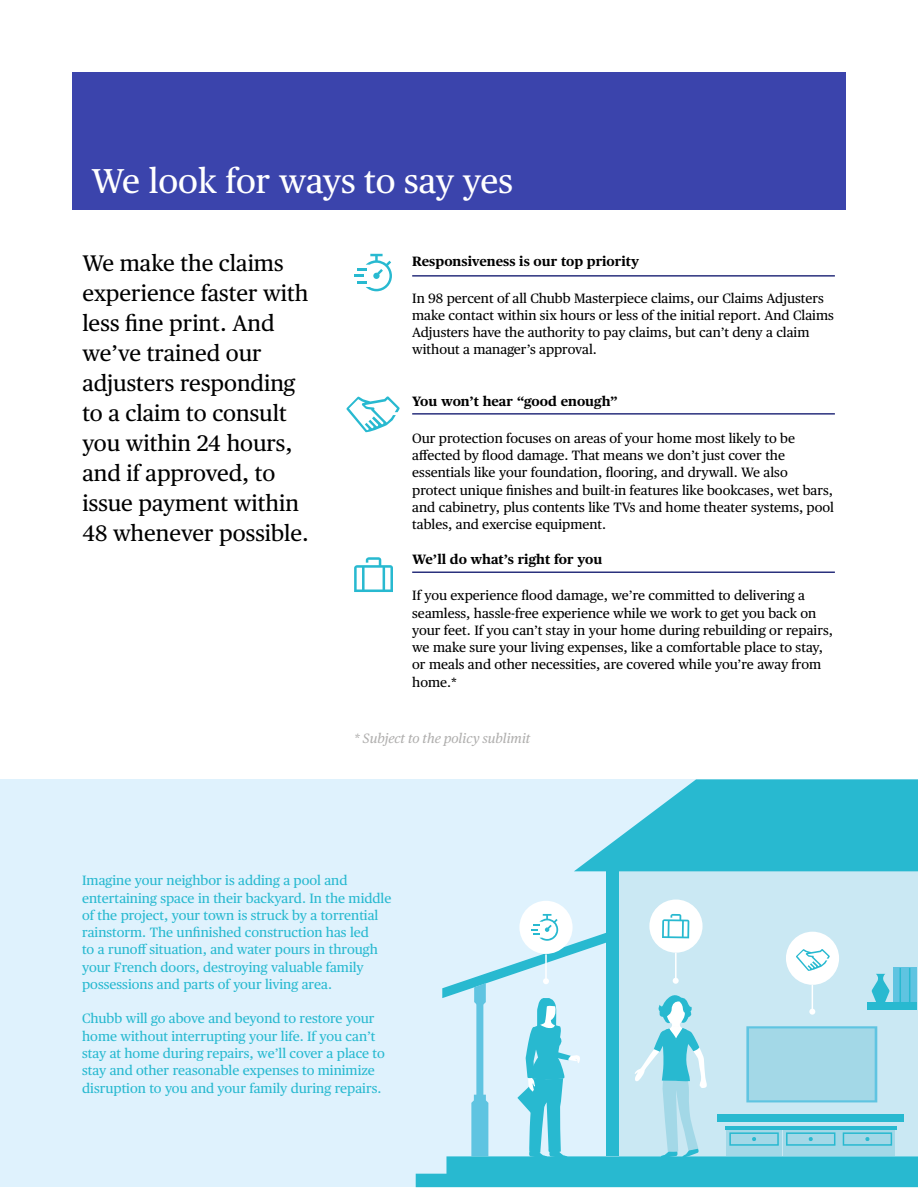
<style>
.page{position:relative;width:918px;height:1188px;background:#fff}
.page>*{position:absolute;margin:0;border:0;box-sizing:border-box;transform-origin:0 0}
.t1{font:34.5px "Chubb Publico Text";letter-spacing:-.005em;color:#fff}
.t2{font:22.5px/30px "Chubb Publico Text";color:#000}
.t3{font:13.5px/17.2px "Chubb Publico Text";color:#000}
.t4{font:13.5px/17.2px "Chubb Publico Text";color:#28b9d0}
.t5{font:700 13.5px "Chubb Publico Text";color:#000}
.t6{font:italic 13.5px "Chubb Publico Text";color:#b0afae}
</style>
<div class="page">
<div style="left:0;top:779px;width:917px;height:408px;background:#dff2fd"></div>
<div style="left:613px;top:861px;width:305px;height:295px;background:#cae8f3"></div>
<svg style="left:574px;top:779px;width:344px;height:92px"></svg>
<div style="left:606px;top:861px;width:13px;height:295px;background:#28b9d0"></div>
<div style="left:519px;top:901px;width:54px;height:53px;background:#fff;border-radius:50%"></div>
<div style="left:649px;top:900px;width:54px;height:53px;background:#fff;border-radius:50%"></div>
<svg style="left:416px;top:914px;width:502px;height:273px"></svg>
<div style="left:72px;top:72px;width:774px;height:138px;background:#3b44ac"></div>
<hr style="left:412px;top:275px;width:423px;height:2px;background:#2a317d">
<hr style="left:412px;top:413px;width:423px;height:2px;background:#2a317d">
<hr style="left:412px;top:572px;width:423px;height:1px;background:#2a317d">
<svg style="left:354px;top:557px;width:39px;height:35px"></svg>
<svg style="left:346px;top:396px;width:54px;height:36px"></svg>
<svg style="left:354px;top:254px;width:38px;height:37px"></svg>
<h1 class="t1" style="left:92px;top:154px;width:423px">We look for ways to say yes</h1>
<h2 class="t2" style="left:82px;top:247px;width:228px">We make the claims experience faster with less fine print. And we’ve trained our adjusters responding to a claim to consult you within 24 hours, and if approved, to issue payment within<br>48 whenever possible.</h2>
<p class="t5" style="left:412px;top:251px;width:229px">Responsiveness is our top priority</p>
<p class="t3" style="left:412px;top:288px;width:423px">In 98 percent of all Chubb Masterpiece claims, our Claims Adjusters make contact within six hours or less of the initial report. And Claims Adjusters have the authority to pay claims, but can’t deny a claim without a manager’s approval.</p>
<p class="t5" style="left:412px;top:391px;width:207px">You won’t hear “good enough”</p>
<p class="t3" style="left:412px;top:429px;width:423px">Our protection focuses on areas of your home most likely to be affected by flood damage. That means we don’t just cover the essentials like your foundation, flooring, and drywall. We also protect unique finishes and built-in features like bookcases, wet bars, and cabinetry, plus contents like TVs and home theater systems, pool tables, and exercise equipment.</p>
<p class="t5" style="left:412px;top:548px;width:192px">We’ll do what’s right for you</p>
<p class="t3" style="left:412px;top:586px;width:422px">If you experience flood damage, we’re committed to delivering a seamless, hassle-free experience while we work to get you back on your feet. If you can’t stay in your home during rebuilding or repairs, we make sure your living expenses, like a comfortable place to stay, or meals and other necessities, are covered while you’re away from home.*</p>
<p class="t6" style="left:354px;top:728px;width:178px">* Subject to the policy sublimit</p>
<p class="t4" style="left:82px;top:871px;width:311px">Imagine your neighbor is adding a pool and entertaining space in their backyard. In the middle of the project, your town is struck by a torrential rainstorm. The unfinished construction has led<br>to a runoff situation, and water pours in through your French doors, destroying valuable family possessions and parts of your living area.</p>
<p class="t4" style="left:82px;top:1009px;width:304px">Chubb will go above and beyond to restore your home without interrupting your life. If you can’t stay at home during repairs, we’ll cover a place to stay and other reasonable expenses to minimize disruption to you and your family during repairs.</p>
</div>
